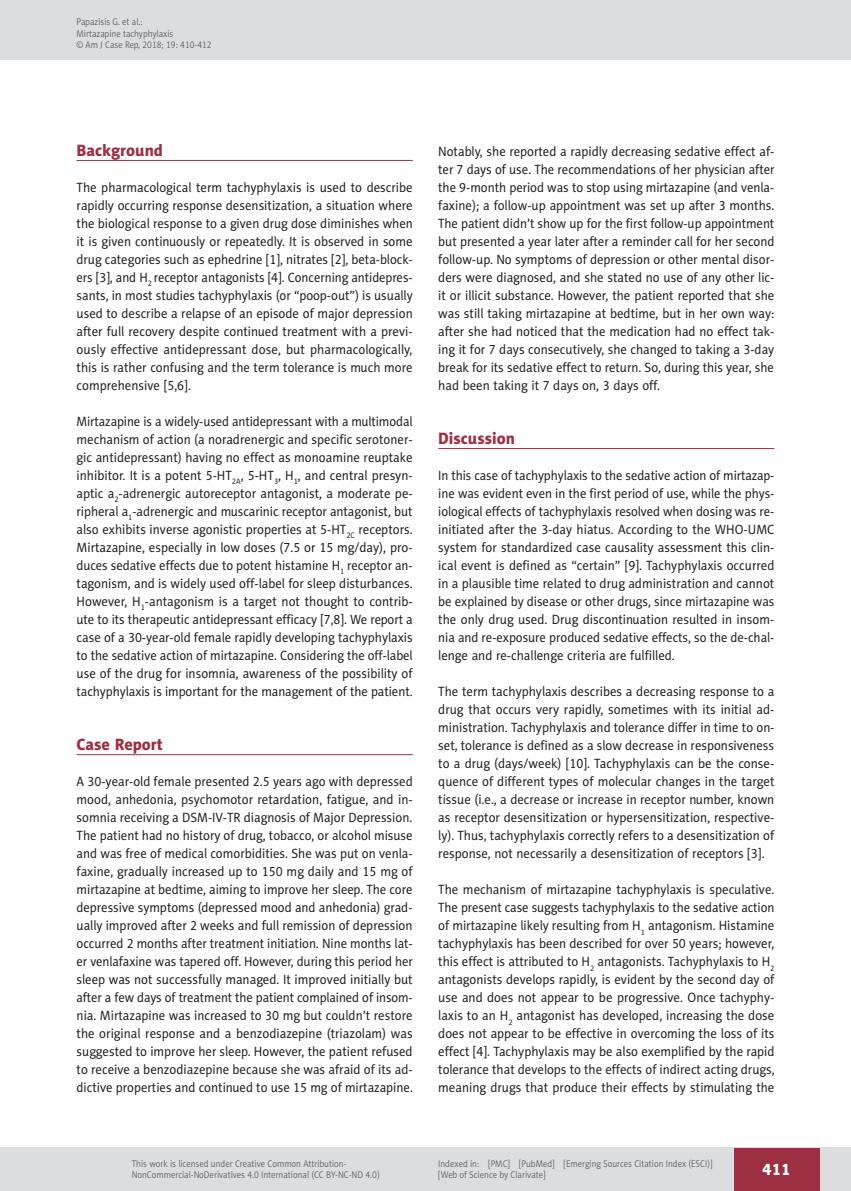
<style>
.page{position:relative;width:851px;height:1191px;background:#fff}
.page>*{position:absolute;margin:0;border:0;box-sizing:border-box;transform-origin:0 0}
.AJCR_Headline_1{font:16.5px "Naomi Sans EFN Heavy";color:#9d2f42}
.t1{font:16.5px "Naomi Sans EFN Heavy";color:#fff}
.AJCR_Body{font:13.5px/18px "Naomi Sans EFN";color:#231f20;text-align:justify;scale:.95 1}
.AJCR_Body-2{font:13.5px/18px "Naomi Sans EFN";color:#231f20;text-align:justify;scale:.94 1}
.AJCR_Body-3{font:13.5px/18px "Naomi Sans EFN";color:#231f20;text-align:justify;scale:.93 1}
.AJCR_pagina_zywa{font:9.75px/11.2px "Naomi Sans EFN Light";color:#57585a;scale:.9 1}
.AJCR_pagina_sygnatur{font:9.75px "Naomi Sans EFN Light";color:#57585a;scale:.9 1}
</style>
<div class="page">
<hr style="left:77px;top:160px;width:335px;height:1px;background:#9d2f42">
<hr style="left:77px;top:754px;width:335px;height:1px;background:#9d2f42">
<hr style="left:438px;top:448px;width:336px;height:1px;background:#9d2f42">
<div style="left:0;top:1148px;width:850px;height:43px;background:#dcdddf"></div>
<div style="left:733px;top:1147px;width:86px;height:43px;background:#9d2f42"></div>
<div style="left:0;top:0;width:850px;height:60px;background:#dcdddf"></div>
<p class="AJCR_pagina_zywa" style="left:77px;top:16px;width:109px">Papazisis G. et al.:<br>Mirtazapine tachyphylaxis</p>
<p class="AJCR_pagina_sygnatur" style="left:77px;top:39px;width:152px">© Am J Case Rep, 2018; 19: 410-412</p>
<p class="AJCR_Headline_1" style="left:77px;top:140px;width:88px">Background</p>
<p class="AJCR_Body" style="left:77px;top:178px;width:355px">The pharmacological term tachyphylaxis is used to describe rapidly occurring response desensitization, a situation where the biological response to a given drug dose diminishes when it is given continuously or repeatedly. It is observed in some drug categories such as ephedrine [1], nitrates [2], beta-block&shy;ers [3], and H<sub>2</sub> receptor antagonists [4]. Concerning antidepres&shy;sants, in most studies tachyphylaxis (or “poop-out”) is usually used to describe a relapse of an episode of major depression after full recovery despite continued treatment with a previ&shy;ously effective antidepressant dose, but pharmacologically, this is rather confusing and the term tolerance is much more comprehensive [5,6].</p>
<p class="AJCR_Body-2" style="left:77px;top:412px;width:359px">Mirtazapine is a widely-used antidepressant with a multimodal mechanism of action (a noradrenergic and specific serotoner&shy;gic antidepressant) having no effect as monoamine reuptake inhibitor. It is a potent 5-HT<sub>2A</sub>, 5-HT<sub>3</sub>, H<sub>1</sub>, and central presyn&shy;aptic a<sub>2</sub>-adrenergic autoreceptor antagonist, a moderate pe&shy;ripheral a<sub>1</sub>-adrenergic and muscarinic receptor antagonist, but also exhibits inverse agonistic properties at 5-HT<sub>2C</sub> receptors.<br>Mirtazapine, especially in low doses (7.5 or 15 mg/day), pro&shy;duces sedative effects due to potent histamine H<sub>1</sub> receptor an&shy;tagonism, and is widely used off-label for sleep disturbances.<br>However, H<sub>1</sub>-antagonism is a target not thought to contrib&shy;ute to its therapeutic antidepressant efficacy [7,8]. We report a case of a 30-year-old female rapidly developing tachyphylaxis to the sedative action of mirtazapine. Considering the off-label use of the drug for insomnia, awareness of the possibility of tachyphylaxis is important for the management of the patient.</p>
<p class="AJCR_Headline_1" style="left:77px;top:734px;width:88px">Case Report</p>
<p class="AJCR_Body" style="left:77px;top:772px;width:355px">A 30-year-old female presented 2.5 years ago with depressed mood, anhedonia, psychomotor retardation, fatigue, and in&shy;somnia receiving a DSM-IV-TR diagnosis of Major Depression.<br>The patient had no history of drug, tobacco, or alcohol misuse and was free of medical comorbidities. She was put on venla&shy;faxine, gradually increased up to 150 mg daily and 15 mg of mirtazapine at bedtime, aiming to improve her sleep. The core depressive symptoms (depressed mood and anhedonia) grad&shy;ually improved after 2 weeks and full remission of depression occurred 2 months after treatment initiation. Nine months lat&shy;er venlafaxine was tapered off. However, during this period her sleep was not successfully managed. It improved initially but after a few days of treatment the patient complained of insom&shy;nia. Mirtazapine was increased to 30 mg but couldn’t restore the original response and a benzodiazepine (triazolam) was suggested to improve her sleep. However, the patient refused to receive a benzodiazepine because she was afraid of its ad&shy;dictive properties and continued to use 15 mg of mirtazapine.</p>
<p class="AJCR_Body" style="left:438px;top:142px;width:355px">Notably, she reported a rapidly decreasing sedative effect af&shy;ter 7 days of use. The recommendations of her physician after the 9-month period was to stop using mirtazapine (and venla&shy;faxine); a follow-up appointment was set up after 3 months.<br>The patient didn’t show up for the first follow-up appointment but presented a year later after a reminder call for her second follow-up. No symptoms of depression or other mental disor&shy;ders were diagnosed, and she stated no use of any other lic&shy;it or illicit substance. However, the patient reported that she was still taking mirtazapine at bedtime, but in her own way: after she had noticed that the medication had no effect tak&shy;ing it for 7 days consecutively, she changed to taking a 3-day break for its sedative effect to return. So, during this year, she had been taking it 7 days on, 3 days off.</p>
<p class="AJCR_Headline_1" style="left:438px;top:428px;width:78px">Discussion</p>
<p class="AJCR_Body-3" style="left:438px;top:466px;width:363px">In this case of tachyphylaxis to the sedative action of mirtazap&shy;ine was evident even in the first period of use, while the phys&shy;iological effects of tachyphylaxis resolved when dosing was re&shy;initiated after the 3-day hiatus. According to the WHO-UMC system for standardized case causality assessment this clin&shy;ical event is defined as “certain” [9]. Tachyphylaxis occurred in a plausible time related to drug administration and cannot be explained by disease or other drugs, since mirtazapine was the only drug used. Drug discontinuation resulted in insom&shy;nia and re-exposure produced sedative effects, so the de-chal&shy;lenge and re-challenge criteria are fulfilled.</p>
<p class="AJCR_Body" style="left:438px;top:682px;width:355px">The term tachyphylaxis describes a decreasing response to a drug that occurs very rapidly, sometimes with its initial ad&shy;ministration. Tachyphylaxis and tolerance differ in time to on&shy;set, tolerance is defined as a slow decrease in responsiveness to a drug (days/week) [10]. Tachyphylaxis can be the conse&shy;quence of different types of molecular changes in the target tissue (i.e., a decrease or increase in receptor number, known as receptor desensitization or hypersensitization, respective&shy;ly). Thus, tachyphylaxis correctly refers to a desensitization of response, not necessarily a desensitization of receptors [3].</p>
<p class="AJCR_Body" style="left:438px;top:880px;width:355px">The mechanism of mirtazapine tachyphylaxis is speculative.<br>The present case suggests tachyphylaxis to the sedative action of mirtazapine likely resulting from H<sub>1</sub> antagonism. Histamine tachyphylaxis has been described for over 50 years; however, this effect is attributed to H<sub>2</sub> antagonists. Tachyphylaxis to H<sub>2 </sub>antagonists develops rapidly, is evident by the second day of use and does not appear to be progressive. Once tachyphy&shy;laxis to an H<sub>2</sub> antagonist has developed, increasing the dose does not appear to be effective in overcoming the loss of its effect [4]. Tachyphylaxis may be also exemplified by the rapid tolerance that develops to the effects of indirect acting drugs, meaning drugs that produce their effects by stimulating the</p>
<p class="AJCR_pagina_zywa" style="left:132px;top:1158px;width:277px">This work is licensed under Creative Common Attribution-<br>NonCommercial-NoDerivatives 4.0 International (CC BY-NC-ND 4.0)</p>
<p class="AJCR_pagina_zywa" style="left:438px;top:1158px;width:306px">Indexed in: [PMC] [PubMed] [Emerging Sources Citation Index (ESCI)] [Web of Science by Clarivate]</p>
<p class="t1" style="left:762px;top:1159px;width:30px">411</p>
</div>
